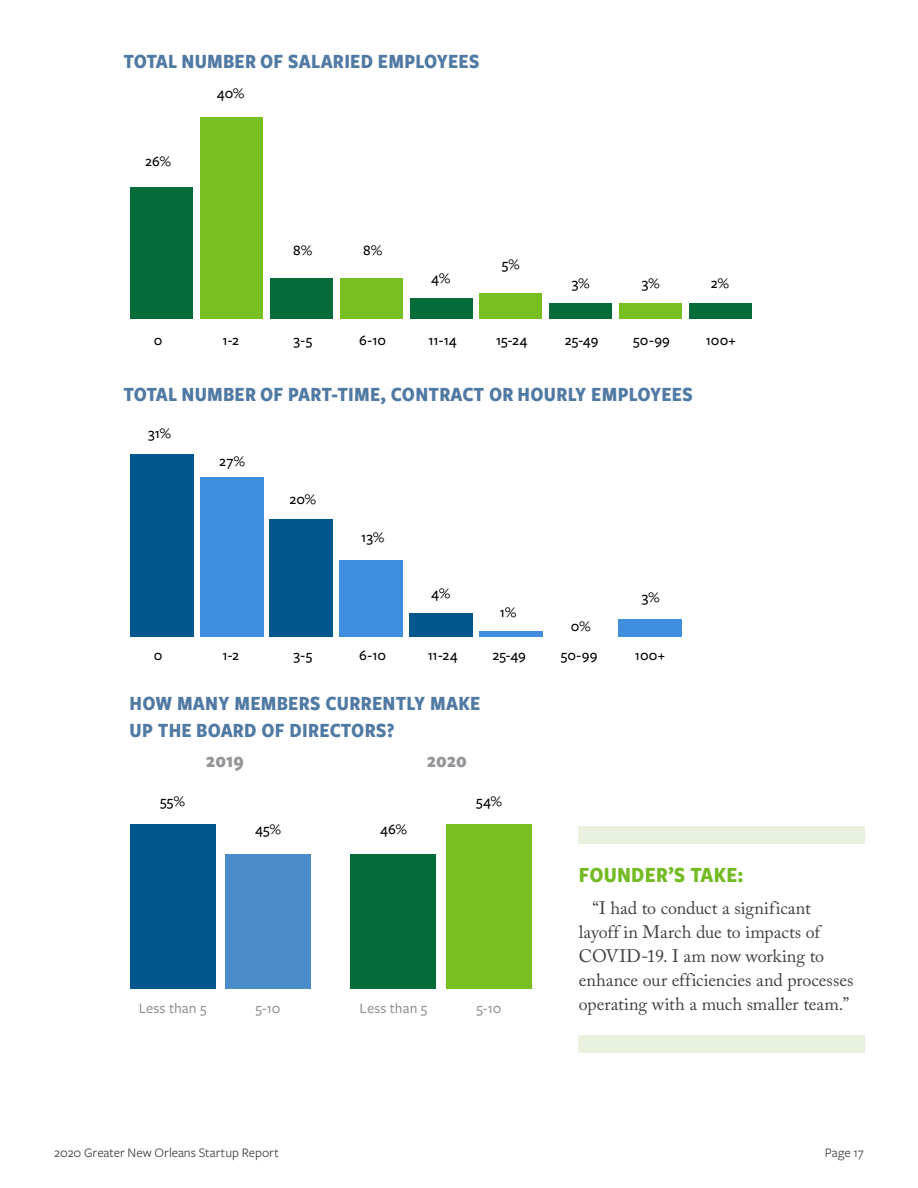
<style>
.page{position:relative;width:918px;height:1188px;background:#fff}
.page>*{position:absolute;margin:0;border:0;box-sizing:border-box;transform-origin:0 0}
.t1{font:700 22.5px "Freight Sans Cnd Pro";letter-spacing:.01em;color:#74bb23}
.t2{font:700 21px/27px "Freight Sans Cnd Pro";letter-spacing:.01em;color:#5079a3}
.t3{font:700 21px "Freight Sans Cnd Pro";letter-spacing:.01em;color:#939598}
.t4{font:18px/24px "Adobe Caslon Pro";color:#414042}
.t5{font:500 15px "Freight Sans Pro";letter-spacing:.005em;color:#000}
.t6{font:500 15px "Freight Sans Pro";letter-spacing:.005em;color:#939598}
.t7{font:13.5px "Freight Sans Pro";color:#414042}
</style>
<div class="page">
<div style="left:619px;top:619px;width:63px;height:18px;background:#408fde"></div>
<div style="left:479px;top:631px;width:63px;height:6px;background:#408fde"></div>
<div style="left:409px;top:613px;width:64px;height:24px;background:#01568d"></div>
<div style="left:340px;top:560px;width:63px;height:77px;background:#408fde"></div>
<div style="left:270px;top:519px;width:63px;height:118px;background:#01568d"></div>
<div style="left:200px;top:478px;width:63px;height:159px;background:#408fde"></div>
<div style="left:130px;top:454px;width:63px;height:183px;background:#01568d"></div>
<div style="left:619px;top:304px;width:63px;height:15px;background:#78bf21"></div>
<div style="left:549px;top:304px;width:63px;height:15px;background:#056b38"></div>
<div style="left:480px;top:293px;width:62px;height:26px;background:#78bf21"></div>
<div style="left:410px;top:299px;width:63px;height:20px;background:#056b38"></div>
<div style="left:340px;top:278px;width:63px;height:41px;background:#78bf21"></div>
<div style="left:270px;top:278px;width:63px;height:41px;background:#056b38"></div>
<div style="left:200px;top:117px;width:63px;height:202px;background:#78bf21"></div>
<div style="left:130px;top:187px;width:63px;height:132px;background:#056b38"></div>
<div style="left:689px;top:304px;width:63px;height:15px;background:#056b38"></div>
<div style="left:579px;top:1035px;width:286px;height:18px;background:#e8f1dd"></div>
<div style="left:446px;top:824px;width:86px;height:164px;background:#78bf21"></div>
<div style="left:225px;top:854px;width:86px;height:134px;background:#4b8dcb"></div>
<div style="left:350px;top:854px;width:86px;height:134px;background:#056b38"></div>
<div style="left:130px;top:824px;width:86px;height:164px;background:#01568d"></div>
<div style="left:579px;top:826px;width:286px;height:18px;background:#e8f1dd"></div>
<p class="t2" style="left:123px;top:46px;width:357px">TOTAL NUMBER OF SALARIED EMPLOYEES</p>
<p class="t5" style="left:217px;top:83px;width:29px">40%</p>
<p class="t5" style="left:145px;top:151px;width:27px">26%</p>
<p class="t5" style="left:293px;top:240px;width:20px">8%</p>
<p class="t5" style="left:363px;top:240px;width:20px">8%</p>
<p class="t5" style="left:431px;top:268px;width:20px">4%</p>
<p class="t5" style="left:502px;top:254px;width:19px">5%</p>
<p class="t5" style="left:572px;top:273px;width:19px">3%</p>
<p class="t5" style="left:642px;top:273px;width:19px">3%</p>
<p class="t5" style="left:711px;top:273px;width:20px">2%</p>
<p class="t5" style="left:154px;top:330px;width:10px">0</p>
<p class="t5" style="left:222px;top:330px;width:18px">1-2</p>
<p class="t5" style="left:293px;top:330px;width:20px">3-5</p>
<p class="t5" style="left:359px;top:330px;width:28px">6-10</p>
<p class="t5" style="left:429px;top:330px;width:30px">11-14</p>
<p class="t5" style="left:496px;top:330px;width:33px">15-24</p>
<p class="t5" style="left:565px;top:330px;width:35px">25-49</p>
<p class="t5" style="left:633px;top:330px;width:38px">50-99</p>
<p class="t5" style="left:706px;top:330px;width:32px">100+</p>
<p class="t2" style="left:123px;top:380px;width:571px">TOTAL NUMBER OF PART-TIME, CONTRACT OR HOURLY EMPLOYEES</p>
<p class="t5" style="left:148px;top:423px;width:24px">31%</p>
<p class="t5" style="left:219px;top:451px;width:27px">27%</p>
<p class="t5" style="left:290px;top:489px;width:28px">20%</p>
<p class="t5" style="left:361px;top:527px;width:24px">13%</p>
<p class="t5" style="left:431px;top:583px;width:20px">4%</p>
<p class="t5" style="left:500px;top:602px;width:18px">1%</p>
<p class="t5" style="left:571px;top:616px;width:21px">0%</p>
<p class="t5" style="left:642px;top:588px;width:19px">3%</p>
<p class="t5" style="left:154px;top:645px;width:10px">0</p>
<p class="t5" style="left:222px;top:645px;width:18px">1-2</p>
<p class="t5" style="left:293px;top:645px;width:20px">3-5</p>
<p class="t5" style="left:359px;top:645px;width:28px">6-10</p>
<p class="t5" style="left:428px;top:645px;width:31px">11-24</p>
<p class="t5" style="left:493px;top:645px;width:35px">25-49</p>
<p class="t5" style="left:561px;top:645px;width:38px">50-99</p>
<p class="t5" style="left:635px;top:645px;width:32px">100+</p>
<p class="t2" style="left:130px;top:689px;width:353px">HOW MANY MEMBERS CURRENTLY MAKE<br>UP THE BOARD OF DIRECTORS?</p>
<p class="t3" style="left:206px;top:746px;width:39px">2019</p>
<p class="t3" style="left:427px;top:746px;width:41px">2020</p>
<p class="t5" style="left:160px;top:791px;width:26px">55%</p>
<p class="t5" style="left:476px;top:791px;width:27px">54%</p>
<p class="t5" style="left:255px;top:819px;width:27px">45%</p>
<p class="t5" style="left:380px;top:819px;width:28px">46%</p>
<p class="t6" style="left:139px;top:998px;width:69px">Less than 5</p>
<p class="t6" style="left:256px;top:998px;width:27px">5-10</p>
<p class="t6" style="left:360px;top:998px;width:69px">Less than 5</p>
<p class="t6" style="left:477px;top:998px;width:27px">5-10</p>
<p class="t1" style="left:579px;top:859px;width:166px">FOUNDER’S TAKE:</p>
<p class="t4" style="left:579px;top:896px;width:276px;text-indent:14px">“I had to conduct a significant layoff in March due to impacts of COVID-19. I am now working to enhance our efficiencies and processes operating with a much smaller team.”</p>
<p class="t7" style="left:54px;top:1144px;width:226px">2020 Greater New Orleans Startup Report</p>
<p class="t7" style="left:825px;top:1144px;width:40px">Page 17</p>
</div>
